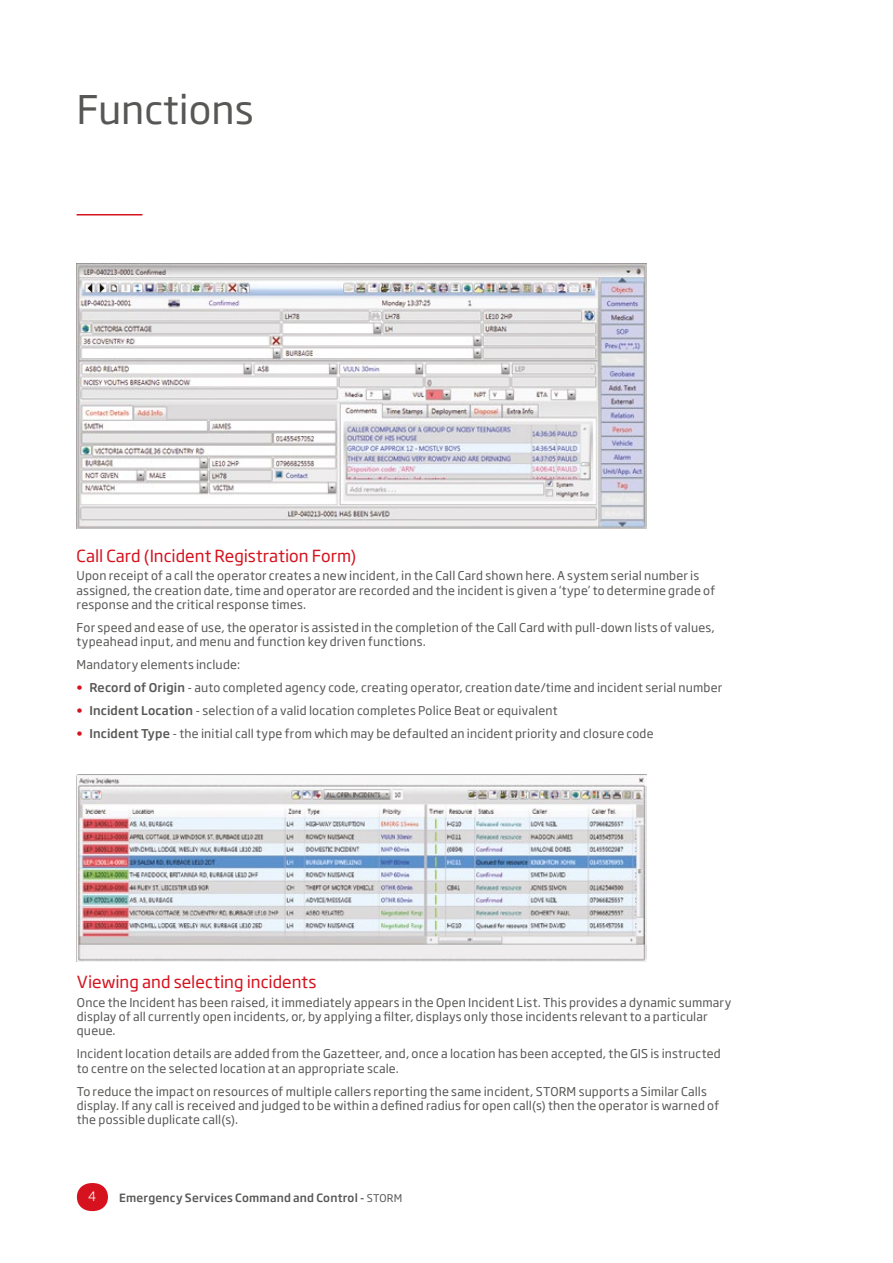
<style>
.page{position:relative;width:893px;height:1263px;background:#fff}
.page>*{position:absolute;margin:0;border:0;box-sizing:border-box;transform-origin:0 0}
.t1{font:39px "Soho Gothic Std";color:#575756}
.t2{font:16.5px "Soho Gothic Std";color:#d5121e}
.t3{font:300 12.75px "Soho Gothic Pro";color:#fff}
.t4{font:12px/14.4px "Soho Gothic Std";letter-spacing:.015em;color:#575756}
.t5{font:500 11.25px "Soho Gothic Std";letter-spacing:.02em;color:#575756}
.s1{font-weight:500;color:#d5121e}
.s2{font-weight:500}
.s3{font-weight:400;font-size:10.5px}
</style>
<div class="page">
<svg style="left:77px;top:1183px;width:31px;height:28px"></svg>
<hr style="left:77px;top:214px;width:65px;height:1px;background:#d5121e">
<img style="left:77px;top:264px;width:569px;height:265px">
<img style="left:77px;top:774px;width:569px;height:187px">
<h1 class="t1" style="left:77px;top:85px;width:178px">Functions</h1>
<h2 class="t2" style="left:77px;top:545px;width:281px">Call Card (Incident Registration Form)</h2>
<p class="t4" style="left:77px;top:569px;width:640px">Upon receipt of a call the operator creates a new incident, in the Call Card shown here. A system serial number is assigned, the creation date, time and operator are recorded and the incident is given a ‘type’ to determine grade of response and the critical response times.</p>
<p class="t4" style="left:77px;top:621px;width:640px">For speed and ease of use, the operator is assisted in the completion of the Call Card with pull-down lists of values, typeahead input, and menu and function key driven functions.</p>
<p class="t4" style="left:77px;top:658px;width:165px">Mandatory elements include:</p>
<p class="t4" style="left:77px;top:681px;width:647px"><span class="s1">•</span> <span class="s2">Record of Origin</span> - auto completed agency code, creating operator, creation date/time and incident serial number</p>
<p class="t4" style="left:77px;top:704px;width:483px"><span class="s1">•</span> <span class="s2">Incident Location</span> - selection of a valid location completes Police Beat or equivalent</p>
<p class="t4" style="left:77px;top:727px;width:579px"><span class="s1">•</span> <span class="s2">Incident Type</span> - the initial call type from which may be defaulted an incident priority and closure code</p>
<h2 class="t2" style="left:77px;top:971px;width:241px">Viewing and selecting incidents</h2>
<p class="t4" style="left:77px;top:995px;width:656px">Once the Incident has been raised, it immediately appears in the Open Incident List. This provides a dynamic summary display of all currently open incidents, or, by applying a filter, displays only those incidents relevant to a particular queue.</p>
<p class="t4" style="left:77px;top:1047px;width:645px">Incident location details are added from the Gazetteer, and, once a location has been accepted, the GIS is instructed to centre on the selected location at an appropriate scale.</p>
<p class="t4" style="left:77px;top:1084px;width:644px">To reduce the impact on resources of multiple callers reporting the same incident, STORM supports a Similar Calls display. If any call is received and judged to be within a defined radius for open call(s) then the operator is warned of the possible duplicate call(s).</p>
<p class="t3" style="left:88px;top:1186px;width:10px">4</p>
<p class="t5" style="left:119px;top:1191px;width:285px">Emergency Services Command and Control - <span class="s3">STORM</span></p>
</div>
